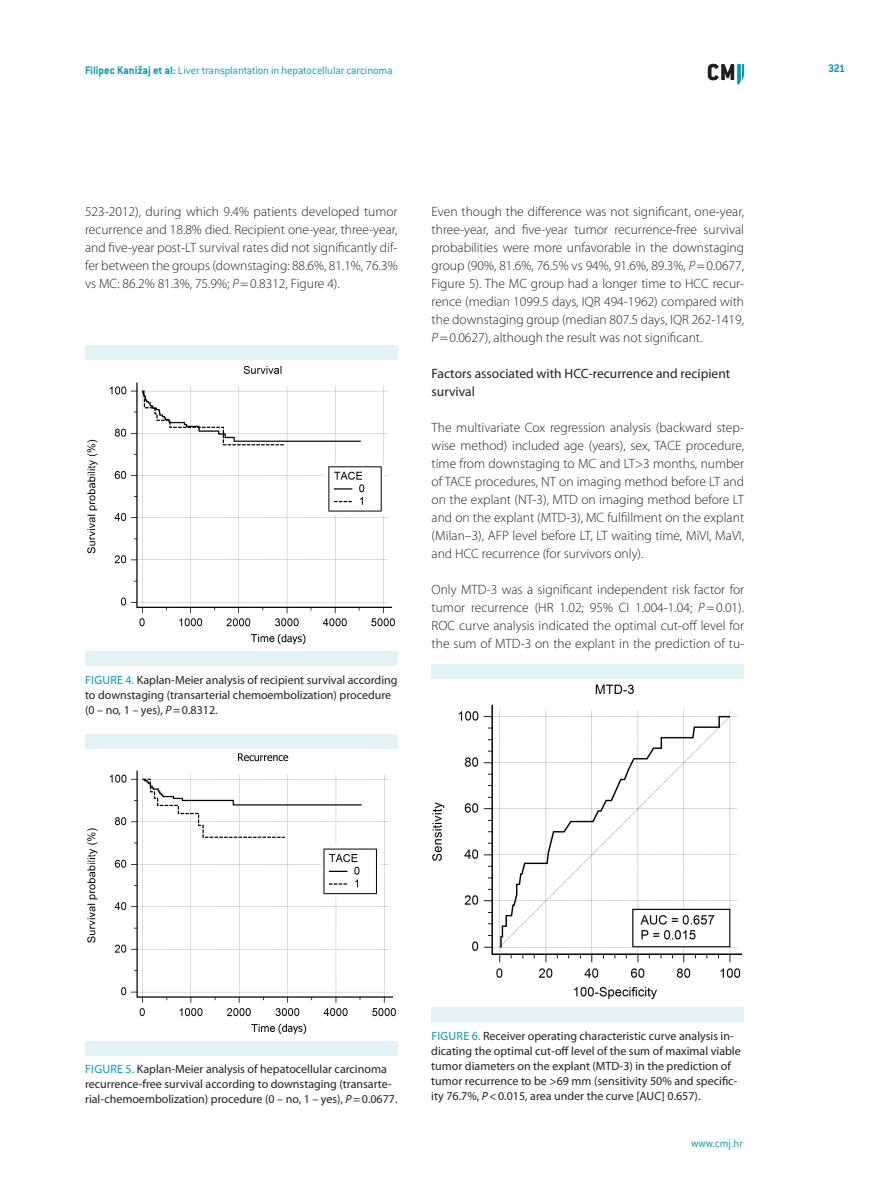
<style>
.page{position:relative;width:893px;height:1191px;background:#fff}
.page>*{position:absolute;margin:0;border:0;box-sizing:border-box;transform-origin:0 0}
.CMJ_-__body{font:300 13.5px/18px "Myriad Pro";color:#231f20;text-align:justify}
.CMJ_-_N3{font:13.5px/18px "Myriad Pro";color:#231f20}
.CMJ_-_table_title_he{font:12px/15px "Myriad Pro";color:#231f20}
.t1{font:300 12px "ITC Conduit LTCE";letter-spacing:-.015em;color:#009fb4}
.t2{font:700 12px "ITC Conduit LTCE";color:#009fb4}
.s1{font-weight:700}
.s2{font-style:italic}
.s3{color:#009fb4}
</style>
<div class="page">
<svg style="left:708px;top:64px;width:36px;height:21px"></svg>
<img style="left:87px;top:366px;width:308px;height:279px">
<div style="left:85px;top:651px;width:312px;height:14px;background:#e2f2f5"></div>
<div style="left:85px;top:345px;width:312px;height:15px;background:#e2f2f5"></div>
<img style="left:87px;top:753px;width:309px;height:281px">
<div style="left:85px;top:1041px;width:313px;height:15px;background:#e2f2f5"></div>
<div style="left:85px;top:734px;width:313px;height:15px;background:#e2f2f5"></div>
<img style="left:432px;top:684px;width:311px;height:316px">
<div style="left:431px;top:1006px;width:312px;height:15px;background:#e2f2f5"></div>
<div style="left:431px;top:664px;width:312px;height:15px;background:#e2f2f5"></div>
<p class="t1" style="left:85px;top:63px;width:309px"><span class="s1">Filipec Kanižaj et al:</span> Liver transplantation in hepatocellular carcinoma</p>
<p class="t2" style="left:828px;top:61px;width:18px">321</p>
<p class="CMJ_-__body" style="left:85px;top:202px;width:314px">523-2012), during which 9.4% patients developed tumor recurrence and 18.8% died. Recipient one-year, three-year, and five-year post-LT survival rates did not significantly dif&shy;fer between the groups (downstaging: 88.6%, 81.1%, 76.3% vs MC: 86.2% 81.3%, 75.9%; <span class="s2">P</span>=0.8312, Figure 4).</p>
<p class="CMJ_-__body" style="left:432px;top:202px;width:314px">Even though the difference was not significant, one-year, three-year, and five-year tumor recurrence-free survival probabilities were more unfavorable in the downstaging group (90%, 81.6%, 76.5% vs 94%, 91.6%, 89.3%, <span class="s2">P</span>=0.0677, Figure 5). The MC group had a longer time to HCC recur&shy;rence (median 1099.5 days, IQR 494-1962) compared with the downstaging group (median 807.5 days, IQR 262-1419, <span class="s2">P</span>=0.0627), although the result was not significant.</p>
<p class="CMJ_-_N3" style="left:432px;top:364px;width:300px">Factors associated with HCC-recurrence and recipient survival</p>
<p class="CMJ_-__body" style="left:432px;top:418px;width:314px">The multivariate Cox regression analysis (backward step&shy;wise method) included age (years), sex, TACE procedure, time from downstaging to MC and LT&gt;3 months, number of TACE procedures, NT on imaging method before LT and on the explant (NT-3), MTD on imaging method before LT and on the explant (MTD-3), MC fulfillment on the explant (Milan–3), AFP level before LT, LT waiting time, MiVI, MaVI, and HCC recurrence (for survivors only).</p>
<p class="CMJ_-__body" style="left:432px;top:580px;width:314px">Only MTD-3 was a significant independent risk factor for tumor recurrence (HR 1.02; 95% CI 1.004-1.04; <span class="s2">P</span>=0.01).<br>ROC curve analysis indicated the optimal cut-off level for the sum of MTD-3 on the explant in the prediction of tu-</p>
<p class="CMJ_-_table_title_he" style="left:85px;top:672px;width:314px"><span class="s3">Fi gure 4.</span> Kaplan-Meier analysis of recipient survival according to downstaging (transarterial chemoembolization) procedure (0 – no, 1 – yes), <span class="s2">P</span>=0.8312.</p>
<p class="CMJ_-_table_title_he" style="left:85px;top:1061px;width:314px"><span class="s3">Figure 5.</span> Kaplan-Meier analysis of hepatocellular carcinoma recurrence-free survival according to downstaging (transarte&shy;rial-chemoembolization) procedure (0 – no, 1 – yes), <span class="s2">P</span>=0.0677.</p>
<p class="CMJ_-_table_title_he" style="left:431px;top:1028px;width:311px"><span class="s3">Fi gure 6.</span> Receiver operating characteristic curve analysis in&shy;dicating the optimal cut-off level of the sum of maximal viable tumor diameters on the explant (MTD-3) in the prediction of tumor recurrence to be &gt;69 mm (sensitivity 50% and specific&shy;ity 76.7%, <span class="s2">P</span>&lt;0.015, area under the curve [AUC] 0.657).</p>
<p class="t1" style="left:691px;top:1136px;width:54px">www.cmj.hr</p>
</div>
